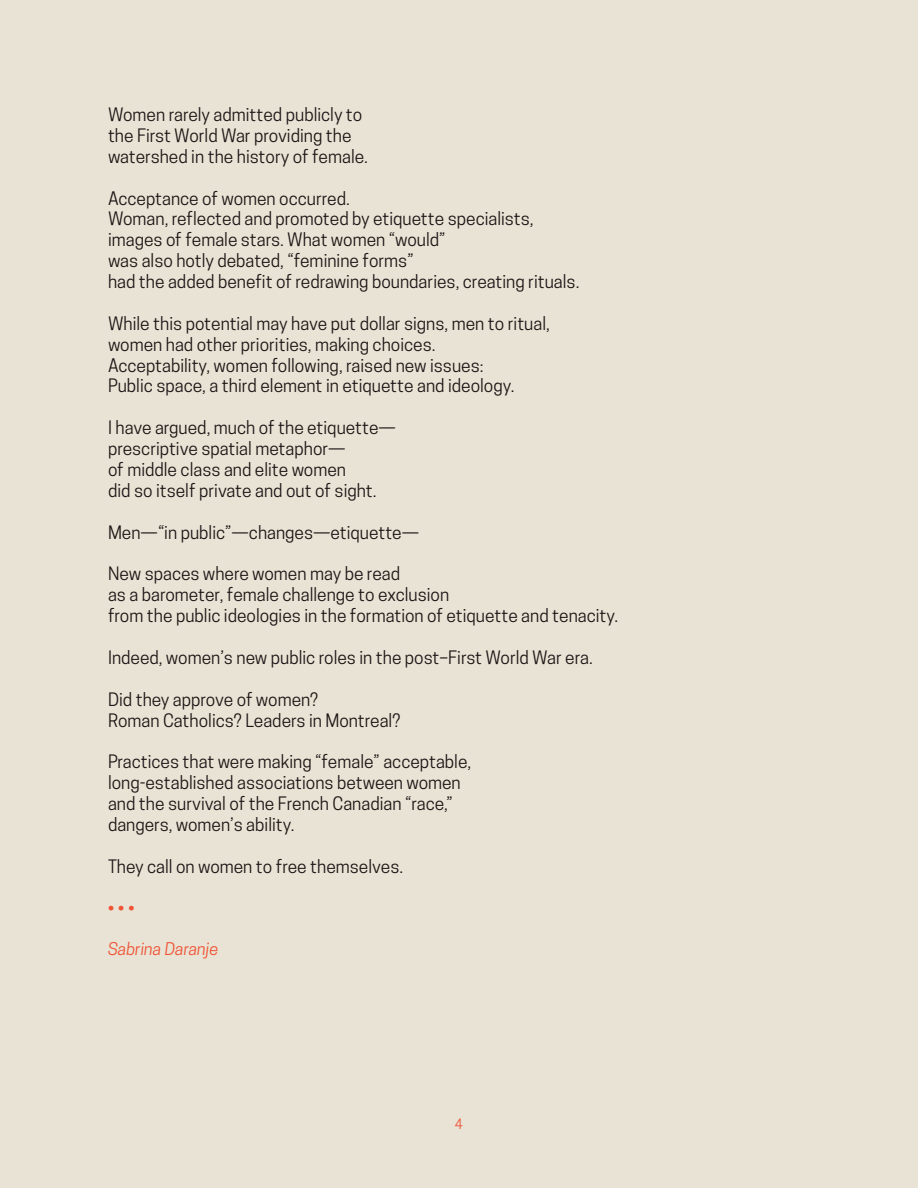
<style>
.page{position:relative;width:918px;height:1188px;background:#e8e3d4}
.page>*{position:absolute;margin:0;border:0;box-sizing:border-box;transform-origin:0 0}
.t1{font:700 18px "Asap";color:#f05336}
.t2{font:17.4px "Cooper Hewitt";color:#1c1516}
.t3{font:italic 16.5px "Cooper Hewitt";color:#f05336}
.t4{font:13.5px "Cooper Hewitt";color:#f05336}
</style>
<div class="page">
<p class="t2" style="left:108px;top:104px;width:256px">Women rarely admitted publicly to</p>
<p class="t2" style="left:108px;top:125px;width:245px">the First World War providing the</p>
<p class="t2" style="left:108px;top:146px;width:261px">watershed in the history of female.</p>
<p class="t2" style="left:108px;top:188px;width:243px">Acceptance of women occurred.</p>
<p class="t2" style="left:108px;top:209px;width:427px">Woman, reflected and promoted by etiquette specialists,</p>
<p class="t2" style="left:108px;top:230px;width:339px">images of female stars. What women “would”</p>
<p class="t2" style="left:108px;top:250px;width:307px">was also hotly debated, “feminine forms”</p>
<p class="t2" style="left:108px;top:271px;width:473px">had the added benefit of redrawing boundaries, creating rituals.</p>
<p class="t2" style="left:108px;top:313px;width:443px">While this potential may have put dollar signs, men to ritual,</p>
<p class="t2" style="left:108px;top:334px;width:329px">women had other priorities, making choices.</p>
<p class="t2" style="left:108px;top:355px;width:377px">Acceptability, women following, raised new issues:</p>
<p class="t2" style="left:108px;top:376px;width:408px">Public space, a third element in etiquette and ideology.</p>
<p class="t2" style="left:108px;top:418px;width:289px">I have argued, much of the etiquette—</p>
<p class="t2" style="left:108px;top:438px;width:239px">prescriptive spatial metaphor—</p>
<p class="t2" style="left:108px;top:459px;width:240px">of middle class and elite women</p>
<p class="t2" style="left:108px;top:480px;width:270px">did so itself private and out of sight.</p>
<p class="t2" style="left:108px;top:522px;width:313px">Men—“in public”—changes—etiquette—</p>
<p class="t2" style="left:108px;top:564px;width:294px">New spaces where women may be read</p>
<p class="t2" style="left:108px;top:585px;width:343px">as a barometer, female challenge to exclusion</p>
<p class="t2" style="left:108px;top:605px;width:512px">from the public ideologies in the formation of etiquette and tenacity.</p>
<p class="t2" style="left:108px;top:647px;width:486px">Indeed, women’s new public roles in the post–First World War era.</p>
<p class="t2" style="left:108px;top:689px;width:212px">Did they approve of women?</p>
<p class="t2" style="left:108px;top:710px;width:294px">Roman Catholics? Leaders in Montreal?</p>
<p class="t2" style="left:108px;top:752px;width:365px">Practices that were making “female” acceptable,</p>
<p class="t2" style="left:108px;top:772px;width:354px">long-established associations between women</p>
<p class="t2" style="left:108px;top:793px;width:346px">and the survival of the French Canadian “race,”</p>
<p class="t2" style="left:108px;top:814px;width:188px">dangers, women’s ability.</p>
<p class="t2" style="left:108px;top:856px;width:297px">They call on women to free themselves.</p>
<p class="t1" style="left:108px;top:897px;width:28px">•• •</p>
<p class="t3" style="left:108px;top:939px;width:112px">Sabrina Daranje</p>
<p class="t4" style="left:455px;top:1116px;width:10px">4</p>
</div>
